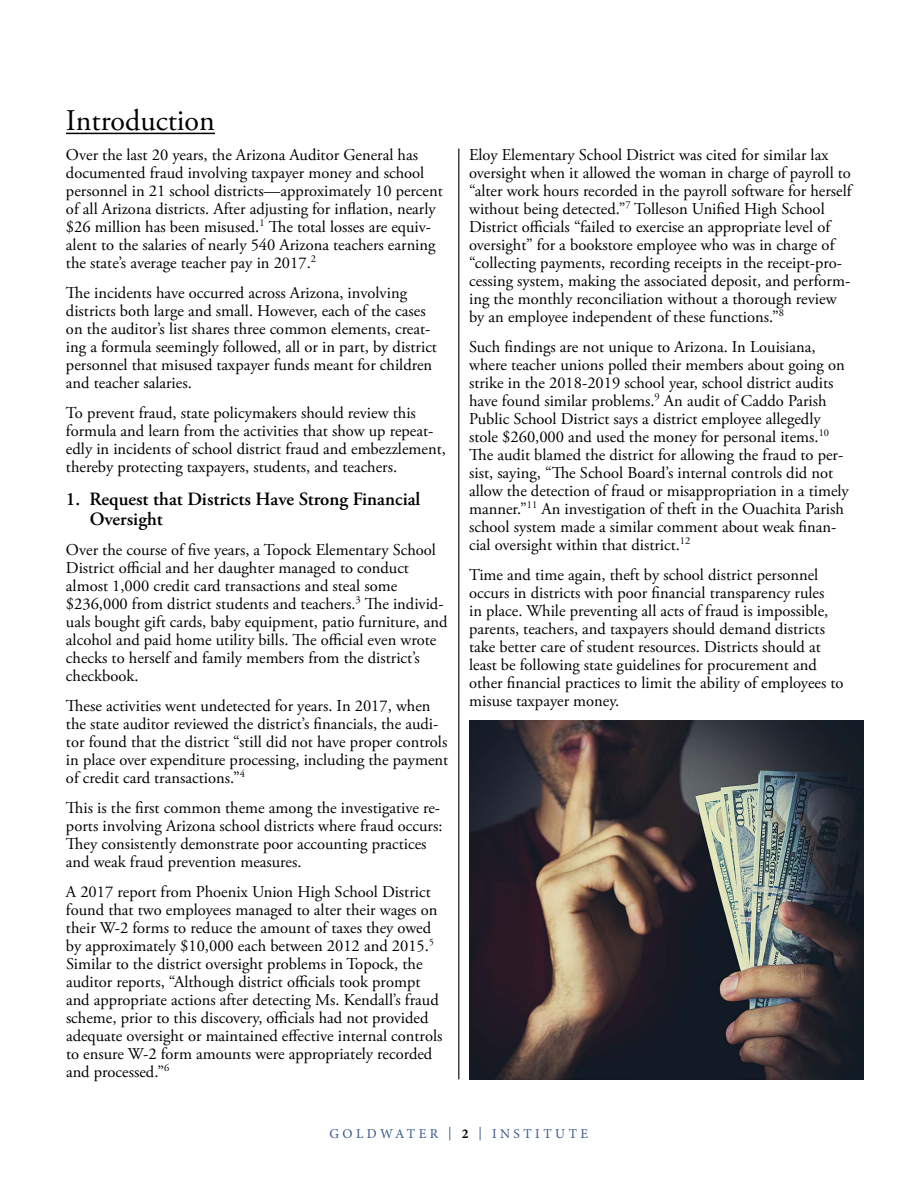
<style>
.page{position:relative;width:918px;height:1188px;background:#fff}
.page>*{position:absolute;margin:0;border:0;box-sizing:border-box;transform-origin:0 0}
.t1{font:30px "Adobe Garamond Pro";color:#000}
.t2{font:600 18.75px/20.2px "Adobe Garamond Pro";color:#000}
.t3{font:16.5px/18px "Adobe Garamond Pro";color:#000}
.t4{font:13.5px "Minion Pro";letter-spacing:.26em;color:#385988}
.s1{font-weight:700;color:#000}
</style>
<div class="page">
<hr style="left:66px;top:133px;width:149px;height:1px;background:#000">
<hr style="left:458px;top:149px;width:1px;height:930px;background:#000">
<img style="left:469px;top:720px;width:395px;height:359px">
<h1 class="t1" style="left:66px;top:103px;width:150px">Introduction</h1>
<p class="t3" style="left:66px;top:147px;width:378px">Over the last 20 years, the Arizona Auditor General has documented fraud involving taxpayer money and school personnel in 21 school districts—approximately 10 percent of all Arizona districts. After adjusting for inflation, nearly $26 million has been misused.<sup>1</sup> The total losses are equiv&shy;alent to the salaries of nearly 540 Arizona teachers earning the state’s average teacher pay in 2017.<sup>2</sup></p>
<p class="t3" style="left:66px;top:285px;width:373px">The incidents have occurred across Arizona, involving districts both large and small. However, each of the cases on the auditor’s list shares three common elements, creat&shy;ing a formula seemingly followed, all or in part, by district personnel that misused taxpayer funds meant for children and teacher salaries.</p>
<p class="t3" style="left:66px;top:405px;width:381px">To prevent fraud, state policymakers should review this formula and learn from the activities that show up repeat&shy;edly in incidents of school district fraud and embezzlement, thereby protecting taxpayers, students, and teachers.</p>
<p class="t2" style="left:90px;top:489px;width:332px;text-indent:-24px">1. Request that Districts Have Strong Financial<br>Oversight</p>
<p class="t3" style="left:66px;top:541px;width:383px">Over the course of five years, a Topock Elementary School District official and her daughter managed to conduct almost 1,000 credit card transactions and steal some $236,000 from district students and teachers.<sup>3</sup> The individ&shy;uals bought gift cards, baby equipment, patio furniture, and alcohol and paid home utility bills. The official even wrote checks to herself and family members from the district’s checkbook.</p>
<p class="t3" style="left:66px;top:697px;width:384px">These activities went undetected for years. In 2017, when the state auditor reviewed the district’s financials, the audi&shy;tor found that the district “still did not have proper controls in place over expenditure processing, including the payment of credit card transactions.”<sup>4</sup></p>
<p class="t3" style="left:66px;top:799px;width:378px">This is the first common theme among the investigative re&shy;ports involving Arizona school districts where fraud occurs:<br>They consistently demonstrate poor accounting practices and weak fraud prevention measures.</p>
<p class="t3" style="left:66px;top:883px;width:378px">A 2017 report from Phoenix Union High School District found that two employees managed to alter their wages on their W-2 forms to reduce the amount of taxes they owed by approximately $10,000 each between 2012 and 2015.<sup>5<br></sup>Similar to the district oversight problems in Topock, the auditor reports, “Although district officials took prompt and appropriate actions after detecting Ms. Kendall’s fraud scheme, prior to this discovery, officials had not provided adequate oversight or maintained effective internal controls to ensure W-2 form amounts were appropriately recorded and processed.”<sup>6</sup></p>
<p class="t3" style="left:469px;top:146px;width:384px">Eloy Elementary School District was cited for similar lax oversight when it allowed the woman in charge of payroll to “alter work hours recorded in the payroll software for herself without being detected.”<sup>7</sup> Tolleson Unified High School District officials “failed to exercise an appropriate level of oversight” for a bookstore employee who was in charge of “collecting payments, recording receipts in the receipt-pro&shy;cessing system, making the associated deposit, and perform&shy;ing the monthly reconciliation without a thorough review by an employee independent of these functions.”<sup>8</sup></p>
<p class="t3" style="left:469px;top:338px;width:381px">Such findings are not unique to Arizona. In Louisiana, where teacher unions polled their members about going on strike in the 2018-2019 school year, school district audits have found similar problems.<sup>9</sup> An audit of Caddo Parish Public School District says a district employee allegedly stole $260,000 and used the money for personal items.<sup>10<br></sup>The audit blamed the district for allowing the fraud to per&shy;sist, saying, “The School Board’s internal controls did not allow the detection of fraud or misappropriation in a timely manner.”<sup>11</sup> An investigation of theft in the Ouachita Parish school system made a similar comment about weak finan&shy;cial oversight within that district.<sup>12</sup></p>
<p class="t3" style="left:469px;top:566px;width:376px">Time and time again, theft by school district personnel occurs in districts with poor financial transparency rules<br>in place. While preventing all acts of fraud is impossible, parents, teachers, and taxpayers should demand districts take better care of student resources. Districts should at least be following state guidelines for procurement and other financial practices to limit the ability of employees to misuse taxpayer money.</p>
<p class="t4" style="left:329px;top:1125px;width:260px">GOLDWATER | <span class="s1">2</span> | INSTITUTE</p>
</div>
